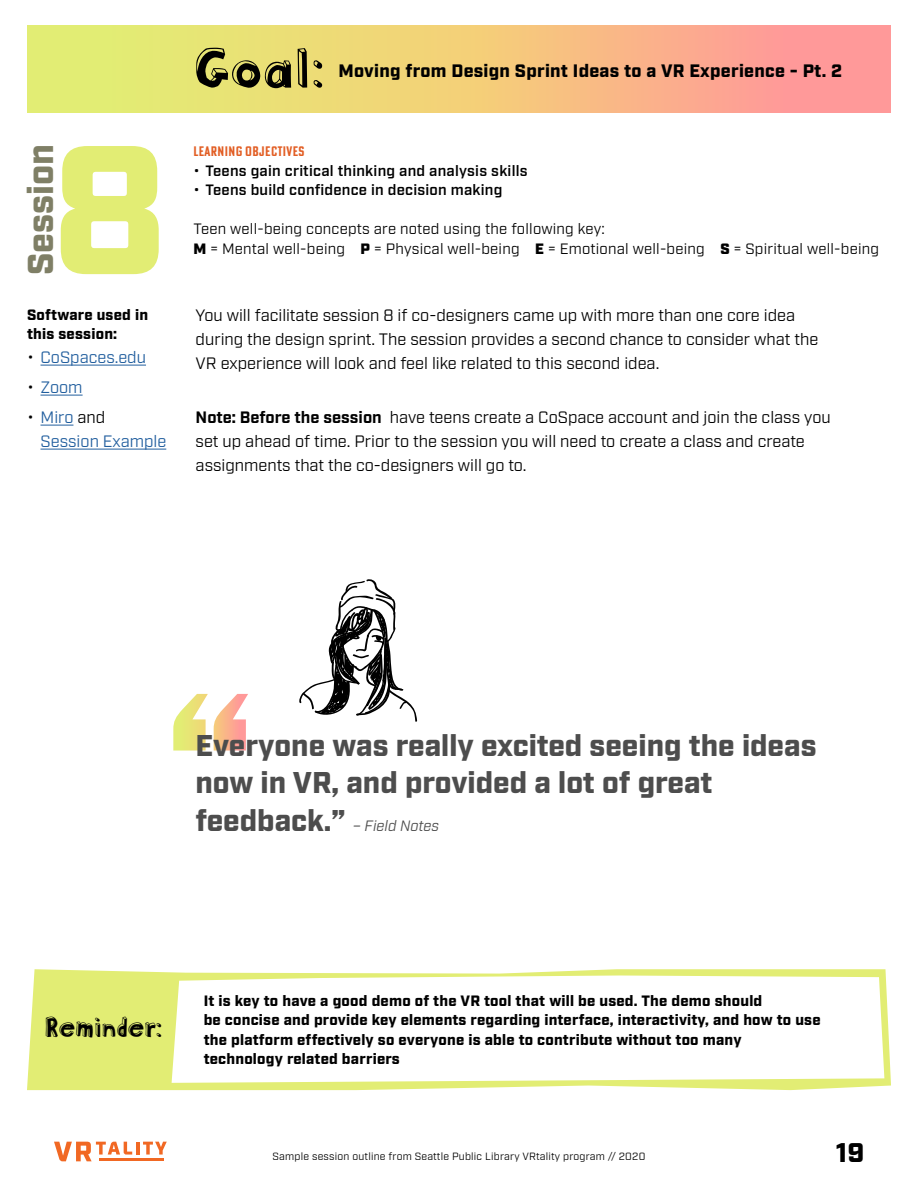
<style>
.page{position:relative;width:918px;height:1188px;background:#fff}
.page>*{position:absolute;margin:0;border:0;box-sizing:border-box;transform-origin:0 0}
.t1{font:900 183px "Industry";color:#e2ed74}
.t2{font:52.5px "Blockhead OT Black Face";color:#000}
.t3{font:900 36px "Industry";color:#7f7f66}
.t4{font:900 30px/37.5px "Industry";color:#4d4d4d}
.t5{font:27px "Blockhead OT Black Face";color:#000}
.t6{font:900 27px "Industry";color:#000}
.t7{font:900 18px "Industry";letter-spacing:.015em;color:#000}
.t8{font:16.5px/24px "Industry";color:#000}
.t9{font:16.5px/24px "Industry";color:#215e9e}
.t10{font:900 15px/19.5px "Industry";letter-spacing:.015em;color:#000}
.t11{font:15px/19.5px "Industry";letter-spacing:.015em;color:#000}
.t12{font:600 15px "Industry";letter-spacing:.015em;color:#000}
.t13{font:italic 15px "Industry";color:#4d4d4d}
.t14{font:700 13.5px "Poster Gothic Ex Cond ATF";letter-spacing:.03em;color:#e25e24}
.t15{font:10.5px "Industry";letter-spacing:.02em;color:#000}
.s1{color:#000}
.s2{font-weight:900}
.s3{font-weight:700}
.s4{font-weight:900;font-style:normal;font-size:30px}
</style>
<div class="page">
<svg style="left:299px;top:579px;width:118px;height:143px"></svg>
<div style="left:52px;top:1139px;width:117px;height:25px;background:#fff;opacity:.5"></div>
<svg style="left:54px;top:1142px;width:113px;height:19px"></svg>
<hr style="left:99px;top:1159px;width:64px;height:2px;background:#f16823">
<svg style="left:173px;top:694px;width:75px;height:57px"></svg>
<svg style="left:27px;top:969px;width:864px;height:121px"></svg>
<hr style="left:40px;top:365px;width:106px;height:1px;background:#215e9e">
<hr style="left:40px;top:395px;width:43px;height:1px;background:#215e9e">
<hr style="left:40px;top:425px;width:33px;height:1px;background:#215e9e">
<hr style="left:40px;top:449px;width:126px;height:1px;background:#215e9e">
<div style="left:27px;top:26px;width:864px;height:86px;background:linear-gradient(to right,#e1fa6b,#ff9697)"></div>
<h1 class="t1" style="left:53px;top:101px;width:116px">8</h1>
<h3 class="t3" style="left:19px;top:275px;width:133px;rotate:-90deg">Session</h3>
<p class="t10" style="left:27px;top:306px;width:123px">Software used in this session:</p>
<p class="t9" style="left:27px;top:346px;width:121px"><span class="s1">•</span> CoSpaces.edu</p>
<p class="t9" style="left:27px;top:376px;width:57px"><span class="s1">•</span> Zoom</p>
<p class="t9" style="left:40px;top:406px;width:127px;text-indent:-13px"><span class="s1">•</span> Miro <span class="s1">and<br></span>Session Example</p>
<h2 class="t2" style="left:195px;top:22px;width:130px">Goal:</h2>
<p class="t7" style="left:338px;top:59px;width:505px">Moving from Design Sprint Ideas to a VR Experience - Pt. 2</p>
<p class="t14" style="left:193px;top:143px;width:113px">LEARNING OBJECTIVES</p>
<p class="t12" style="left:193px;top:162px;width:336px">• Teens gain critical thinking and analysis skills</p>
<p class="t12" style="left:193px;top:181px;width:311px">• Teens build confidence in decision making</p>
<p class="t11" style="left:193px;top:220px;width:687px">Teen well-being concepts are noted using the following key:<br><span class="s2">M</span> = Mental well-being <span class="s2">P</span> = Physical well-being <span class="s2">E</span> = Emotional well-being <span class="s2">S</span> = Spiritual well-being</p>
<p class="t8" style="left:196px;top:304px;width:624px">You will facilitate session 8 if co-designers came up with more than one core idea during the design sprint. The session provides a second chance to consider what the<br>VR experience will look and feel like related to this second idea.</p>
<p class="t8" style="left:196px;top:406px;width:637px"><span class="s3">Note: Before the session</span> have teens create a CoSpace account and join the class you set up ahead of time. Prior to the session you will need to create a class and create assignments that the co-designers will go to.</p>
<h3 class="t4" style="left:196px;top:728px;width:623px">Everyone was really excited seeing the ideas now in VR, and provided a lot of great</h3>
<p class="t13" style="left:196px;top:817px;width:245px"><span class="s4">feedback.”</span> – Field Notes</p>
<h3 class="t5" style="left:45px;top:1003px;width:119px">Reminder:</h3>
<p class="t10" style="left:204px;top:992px;width:618px">It is key to have a good demo of the VR tool that will be used. The demo should<br>be concise and provide key elements regarding interface, interactivity, and how to use the platform effectively so everyone is able to contribute without too many technology related barriers</p>
<p class="t15" style="left:273px;top:1150px;width:374px">Sample session outline from Seattle Public Library VRtality program // 2020</p>
<h3 class="t6" style="left:836px;top:1136px;width:30px">19</h3>
</div>
